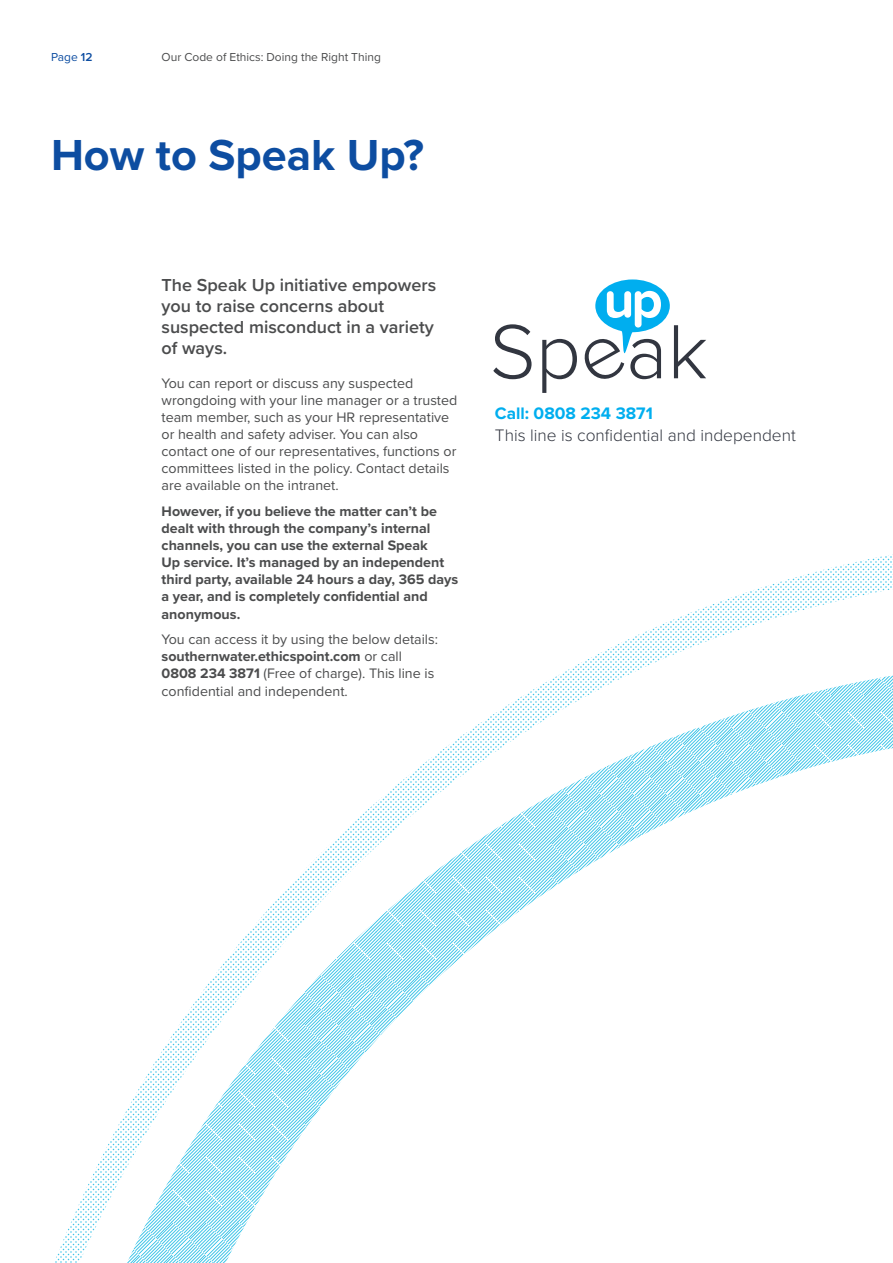
<style>
.page{position:relative;width:893px;height:1263px;background:#fff}
.page>*{position:absolute;margin:0;border:0;box-sizing:border-box;transform-origin:0 0}
.t1{font:700 45px "Proxima Nova";color:#0d4da1}
.t2{font:600 18px/21px "Proxima Nova";color:#4b4c4d}
.t3{font:300 17.25px "Proxima Nova";color:#323640}
.t4{font:700 17.25px "Proxima Nova";color:#00aeef}
.t5{font:14.25px/17.1px "Proxima Nova";color:#4b4c4d}
.t6{font:700 14.25px/17.1px "Proxima Nova";color:#4b4c4d}
.t7{font:12px "Proxima Nova";color:#4b4c4d}
.t8{font:12px "Proxima Nova";color:#0d4da1}
.s1{font-weight:600}
.s2{font-weight:700}
</style>
<div class="page">
<svg style="left:55px;top:620px;width:838px;height:643px"></svg>
<svg style="left:493px;top:324px;width:39px;height:55px"></svg>
<svg style="left:542px;top:279px;width:164px;height:114px"></svg>
<p class="t8" style="left:51px;top:48px;width:43px">Page <span class="s1">12</span></p>
<p class="t7" style="left:162px;top:48px;width:221px">Our Code of Ethics: Doing the Right Thing</p>
<h1 class="t1" style="left:51px;top:122px;width:374px">How to Speak Up?</h1>
<p class="t2" style="left:162px;top:274px;width:276px">The Speak Up initiative empowers you to raise concerns about suspected misconduct in a variety of ways.</p>
<p class="t5" style="left:162px;top:374px;width:297px">You can report or discuss any suspected wrongdoing with your line manager or a trusted team member, such as your HR representative or health and safety adviser. You can also contact one of our representatives, functions or committees listed in the policy. Contact details are available on the intranet.</p>
<p class="t6" style="left:162px;top:502px;width:298px">However, if you believe the matter can’t be dealt with through the company’s internal channels, you can use the external Speak<br>Up service. It’s managed by an independent third party, available 24 hours a day, 365 days a year, and is completely confidential and anonymous.</p>
<p class="t5" style="left:162px;top:630px;width:278px">You can access it by using the below details: <span class="s2">southernwater.ethicspoint.com</span> or call <span class="s2">0808 234 3871</span> (Free of charge). This line is confidential and independent.</p>
<p class="t4" style="left:495px;top:406px;width:159px">Call: 0808 234 3871</p>
<p class="t3" style="left:495px;top:428px;width:302px">This line is confidential and independent</p>
</div>
